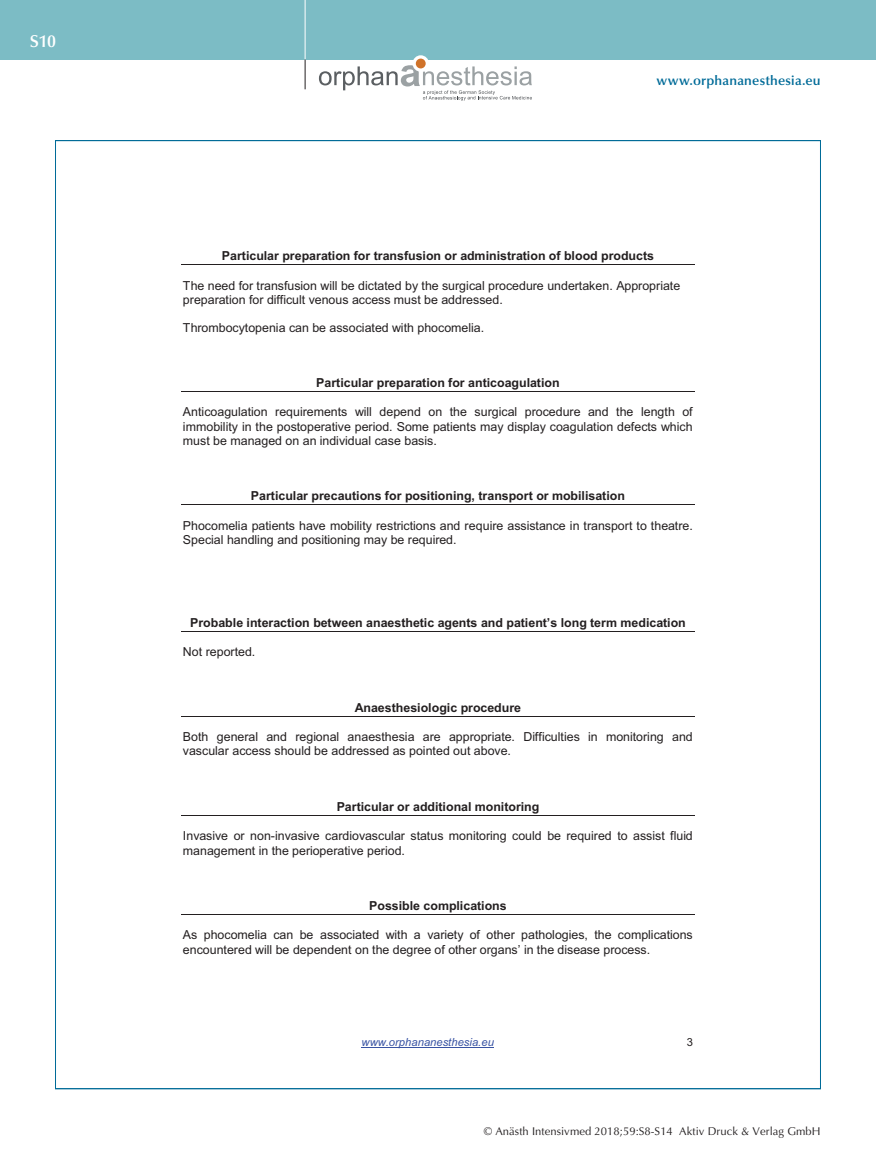
<style>
.page{position:relative;width:876px;height:1174px;background:#fff}
.page>*{position:absolute;margin:0;border:0;box-sizing:border-box;transform-origin:0 0}
.t1{font:600 17.25px "Optima";color:#fff}
.t2{font:600 13.5px "Optima";letter-spacing:.015em;color:#006b98}
.t3{font:12.45px/14.2px "Arial";color:#231f20}
.t4{font:700 12.45px "Arial";color:#231f20}
.t5{font:11.25px "Optima";letter-spacing:.005em;color:#231f20}
.t6{font:italic 11.25px "Arial";color:#3853a3}
.t7{font:11.25px "Arial";color:#231f20}
</style>
<div class="page">
<div style="left:0;top:0;width:876px;height:60px;background:#7cbcc5"></div>
<hr style="left:305px;top:0;width:1px;height:60px;background:#fff">
<svg style="left:305px;top:60px;width:1px;height:29px"></svg>
<svg style="left:412px;top:55px;width:17px;height:17px"></svg>
<div style="left:416px;top:59px;width:10px;height:9px;background:#d0732a;border-radius:50%"></div>
<svg style="left:319px;top:65px;width:213px;height:35px"></svg>
<hr style="left:362px;top:1046px;width:132px;height:1px;background:#3853a3">
<hr style="left:181px;top:264px;width:514px;height:1px;background:#231f20">
<hr style="left:181px;top:391px;width:514px;height:1px;background:#231f20">
<hr style="left:181px;top:504px;width:514px;height:1px;background:#231f20">
<hr style="left:181px;top:631px;width:514px;height:1px;background:#231f20">
<hr style="left:181px;top:716px;width:514px;height:1px;background:#231f20">
<hr style="left:181px;top:815px;width:514px;height:1px;background:#231f20">
<hr style="left:181px;top:914px;width:514px;height:1px;background:#231f20">
<h1 class="t1" style="left:30px;top:31px;width:28px">S10</h1>
<p class="t2" style="left:656px;top:73px;width:166px">www.orphananesthesia.eu</p>
<p class="t4" style="left:222px;top:247px;width:434px">Particular preparation for transfusion or administration of blood products</p>
<p class="t3" style="left:183px;top:278px;width:499px">The need for transfusion will be dictated by the surgical procedure undertaken. Appropriate preparation for difficult venous access must be addressed.</p>
<p class="t3" style="left:183px;top:320px;width:303px">Thrombocytopenia can be associated with phocomelia.</p>
<p class="t4" style="left:316px;top:374px;width:245px">Particular preparation for anticoagulation</p>
<p class="t3" style="left:183px;top:405px;width:511px;text-align:justify">Anticoagulation requirements will depend on the surgical procedure and the length of immobility in the postoperative period. Some patients may display coagulation defects which must be managed on an individual case basis.</p>
<p class="t4" style="left:251px;top:487px;width:375px">Particular precautions for positioning, transport or mobilisation</p>
<p class="t3" style="left:183px;top:518px;width:511px">Phocomelia patients have mobility restrictions and require assistance in transport to theatre.<br>Special handling and positioning may be required.</p>
<p class="t4" style="left:190px;top:614px;width:497px">Probable interaction between anaesthetic agents and patient’s long term medication</p>
<p class="t3" style="left:183px;top:645px;width:74px">Not reported.</p>
<p class="t4" style="left:355px;top:699px;width:168px">Anaesthesiologic procedure</p>
<p class="t3" style="left:183px;top:730px;width:511px">Both general and regional anaesthesia are appropriate. Difficulties in monitoring and vascular access should be addressed as pointed out above.</p>
<p class="t4" style="left:337px;top:798px;width:204px">Particular or additional monitoring</p>
<p class="t3" style="left:183px;top:829px;width:511px">Invasive or non-invasive cardiovascular status monitoring could be required to assist fluid management in the perioperative period.</p>
<p class="t4" style="left:369px;top:897px;width:139px">Possible complications</p>
<p class="t3" style="left:183px;top:928px;width:511px">As phocomelia can be associated with a variety of other pathologies, the complications encountered will be dependent on the degree of other organs’ in the disease process.</p>
<p class="t6" style="left:362px;top:1034px;width:134px">www.orphananesthesia.eu</p>
<p class="t7" style="left:687px;top:1034px;width:8px">3</p>
<p class="t5" style="left:484px;top:1125px;width:338px">© Anästh Intensivmed 2018;59:S8-S14 Aktiv Druck &amp; Verlag GmbH</p>
</div>
